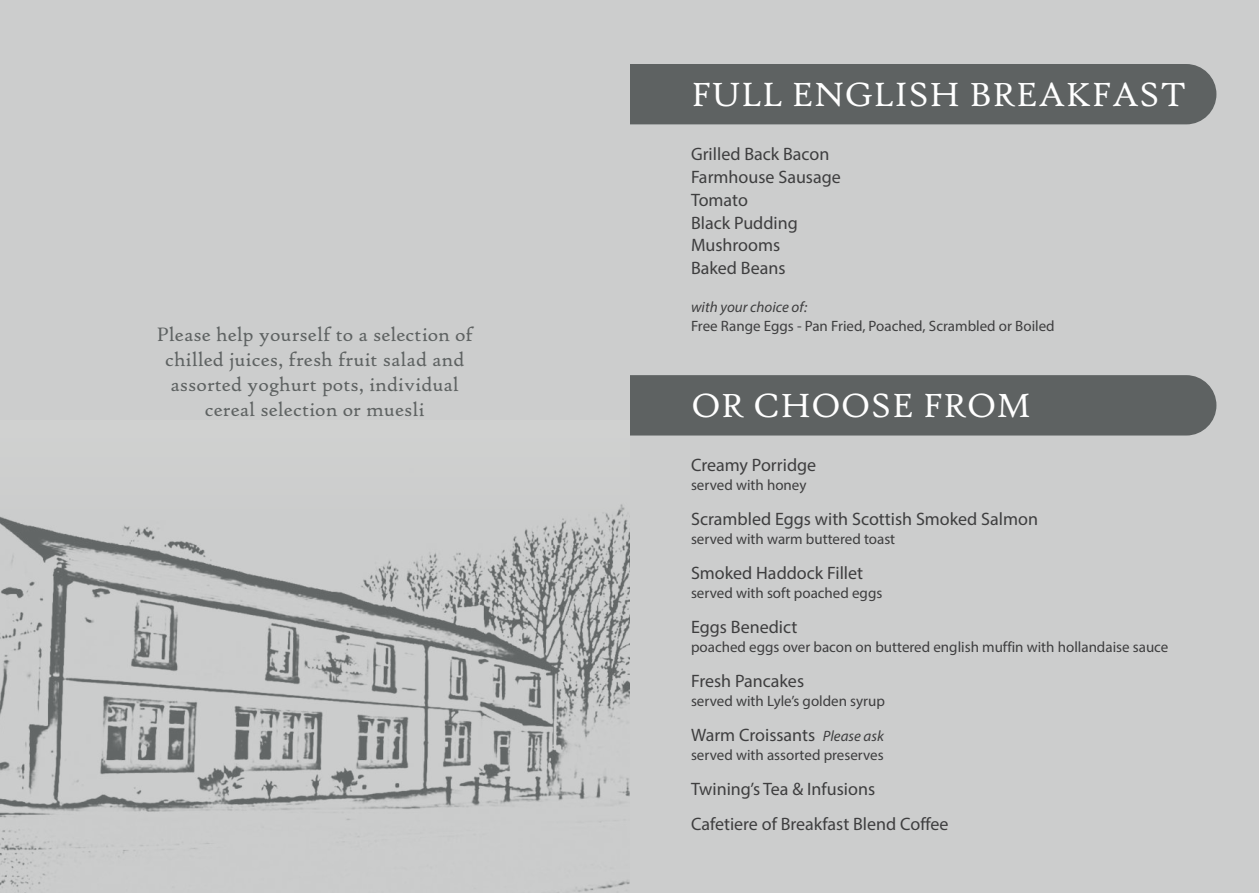
<style>
.page{position:relative;width:1259px;height:893px;background:#fff}
.page>*{position:absolute;margin:0;border:0;box-sizing:border-box;transform-origin:0 0}
.t1{font:36px "High Tower Text";color:#fff}
.t2{font:21px/25.2px "High Tower Text";color:#5e6262;text-align:center}
.t3{font:18px/23px "Myriad Pro";color:#3e3e3f}
.t4{font:15px "Myriad Pro";color:#3e3e3f}
.t5{font:italic 15px "Myriad Pro";color:#3e3e3f}
.s1{font-style:italic;font-size:15px}
</style>
<div class="page">
<div style="left:629px;top:0;width:630px;height:893px;background:#cccdcd"></div>
<div style="left:556px;top:64px;width:660px;height:60px;background:#5e6262;border-radius:30px"></div>
<div style="left:556px;top:375px;width:660px;height:60px;background:#5e6262;border-radius:30px"></div>
<div style="left:0;top:0;width:629px;height:893px;background:#cccdcd"></div>
<img style="left:0;top:512px;width:629px;height:381px">
<p class="t2" style="left:156px;top:321px;width:318px">Please help yourself to a selection of chilled juices, fresh fruit salad and assorted yoghurt pots, individual cereal selection or muesli</p>
<h1 class="t1" style="left:691px;top:72px;width:497px">FULL ENGLISH BREAKFAST</h1>
<p class="t3" style="left:691px;top:144px;width:151px">Grilled Back Bacon<br>Farmhouse Sausage<br>Tomato<br>Black Pudding<br>Mushrooms<br>Baked Beans</p>
<p class="t5" style="left:691px;top:301px;width:118px">with your choice of:</p>
<p class="t4" style="left:691px;top:320px;width:365px">Free Range Eggs - Pan Fried, Poached, Scrambled or Boiled</p>
<h1 class="t1" style="left:691px;top:383px;width:342px">OR CHOOSE FROM</h1>
<p class="t3" style="left:691px;top:455px;width:127px">Creamy Porridge</p>
<p class="t4" style="left:691px;top:479px;width:117px">served with honey</p>
<p class="t3" style="left:691px;top:509px;width:348px">Scrambled Eggs with Scottish Smoked Salmon</p>
<p class="t4" style="left:691px;top:533px;width:206px">served with warm buttered toast</p>
<p class="t3" style="left:691px;top:563px;width:174px">Smoked Haddock Fillet</p>
<p class="t4" style="left:691px;top:587px;width:193px">served with soft poached eggs</p>
<p class="t3" style="left:691px;top:617px;width:108px">Eggs Benedict</p>
<p class="t4" style="left:691px;top:641px;width:479px">poached eggs over bacon on buttered english muffin with hollandaise sauce</p>
<p class="t3" style="left:691px;top:671px;width:115px">Fresh Pancakes</p>
<p class="t4" style="left:691px;top:695px;width:195px">served with Lyle’s golden syrup</p>
<p class="t3" style="left:691px;top:725px;width:194px">Warm Croissants <span class="s1">Please ask</span></p>
<p class="t4" style="left:691px;top:749px;width:194px">served with assorted preserves</p>
<p class="t3" style="left:691px;top:773px;width:259px;line-height:35.2px">Twining’s Tea &amp; Infusions<br>Cafetiere of Breakfast Blend Coffee</p>
</div>
